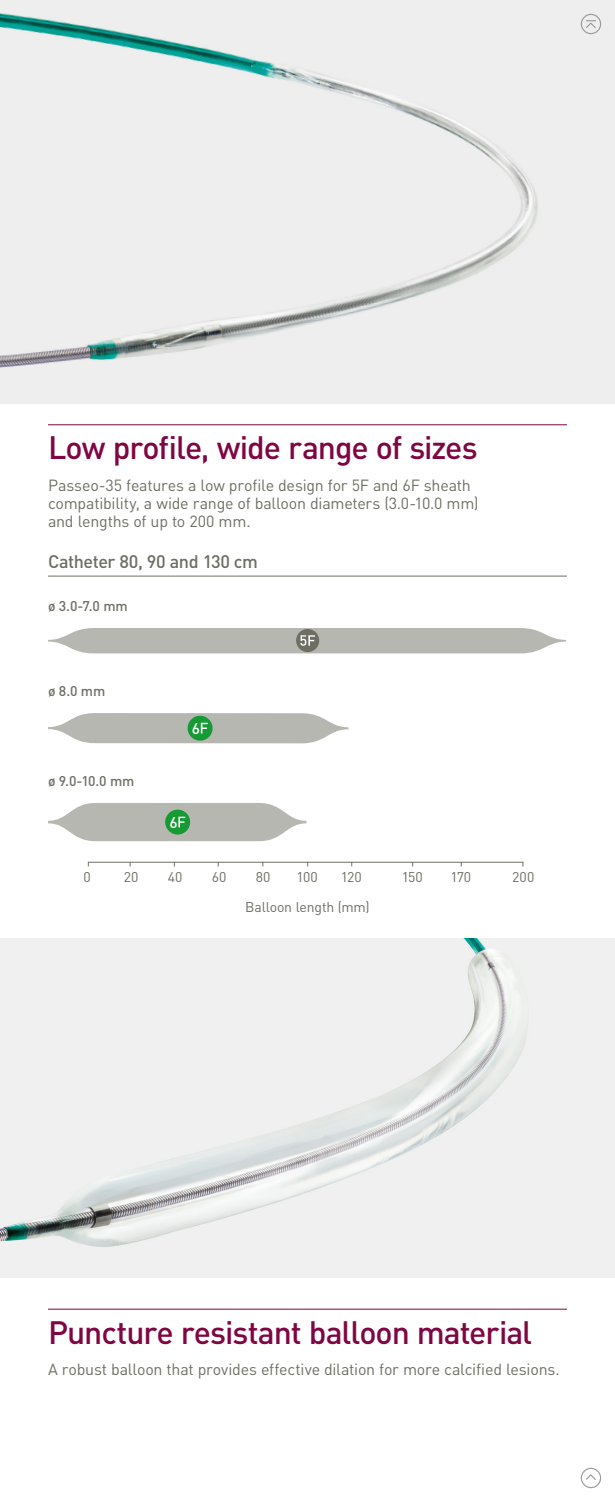
<style>
.page{position:relative;width:615px;height:1502px;background:#fff}
.page>*{position:absolute;margin:0;border:0;box-sizing:border-box;transform-origin:0 0}
.t1{font:500 32px "DIN Pro";letter-spacing:-.035em;color:#7f0643}
.t2{font:500 18px "DIN Pro";letter-spacing:-.025em;color:#6e6e64}
.t3{font:16px/18px "DIN Pro";letter-spacing:-.015em;color:#6e6e64}
.t4{font:500 15.4px "DIN Pro";color:#fff}
.t5{font:14px "DIN Pro";letter-spacing:-.01em;color:#6e6e64}
.t6{font:500 14px "DIN Pro";letter-spacing:-.01em;color:#6e6e64}
</style>
<div class="page">
<img style="left:0;top:938px;width:614px;height:340px">
<div style="left:0;top:0;width:614px;height:404px;background:#eee"></div>
<hr style="left:48px;top:424px;width:518px;height:1px;background:#7f0643">
<svg style="left:48px;top:713px;width:300px;height:30px;background:#b8bfb5"></svg>
<svg style="left:48px;top:803px;width:258px;height:38px"></svg>
<hr style="left:88px;top:862px;width:435px;height:1px;background:#6e6e64">
<hr style="left:48px;top:576px;width:518px;height:1px;background:#6e6e64">
<svg style="left:48px;top:628px;width:518px;height:25px;background:#babab5"></svg>
<hr style="left:48px;top:1309px;width:518px;height:1px;background:#7f0643">
<svg style="left:584px;top:20px;width:12px;height:9px"></svg>
<div style="left:580px;top:14px;width:21px;height:20px;border:1px solid #9d9d9c;border-radius:50%"></div>
<svg style="left:586px;top:1474px;width:10px;height:6px"></svg>
<div style="left:580px;top:1468px;width:21px;height:20px;border:1px solid #9d9d9c;border-radius:50%"></div>
<h1 class="t1" style="left:48px;top:426px;width:431px">Low profile, wide range of sizes</h1>
<p class="t3" style="left:48px;top:476px;width:432px">Passeo-35 features a low profile design for 5F and 6F sheath compatibility, a wide range of balloon diameters (3.0-10.0 mm) and lengths of up to 200 mm.</p>
<p class="t2" style="left:48px;top:549px;width:211px">Catheter 80, 90 and 130 cm</p>
<p class="t6" style="left:48px;top:597px;width:81px">ø 3.0-7.0 mm</p>
<p class="t6" style="left:48px;top:682px;width:59px">ø 8.0 mm</p>
<p class="t6" style="left:48px;top:772px;width:88px">ø 9.0-10.0 mm</p>
<p class="t4" style="left:192px;top:718px;width:10px">6</p>
<p class="t4" style="left:169px;top:812px;width:10px">6</p>
<p class="t5" style="left:83px;top:867px;width:9px">0</p>
<p class="t5" style="left:124px;top:867px;width:16px">20</p>
<p class="t5" style="left:168px;top:867px;width:16px">40</p>
<p class="t5" style="left:212px;top:867px;width:16px">60</p>
<p class="t5" style="left:256px;top:867px;width:16px">80</p>
<p class="t5" style="left:296px;top:867px;width:23px">100</p>
<p class="t5" style="left:340px;top:867px;width:23px">120</p>
<p class="t5" style="left:401px;top:867px;width:23px">150</p>
<p class="t5" style="left:450px;top:867px;width:22px">170</p>
<p class="t5" style="left:512px;top:867px;width:24px">200</p>
<p class="t5" style="left:245px;top:898px;width:126px">Balloon length (mm)</p>
<h1 class="t1" style="left:48px;top:1310px;width:485px">Puncture resistant balloon material</h1>
<p class="t3" style="left:48px;top:1360px;width:513px">A robust balloon that provides effective dilation for more calcified lesions.</p>
</div>
